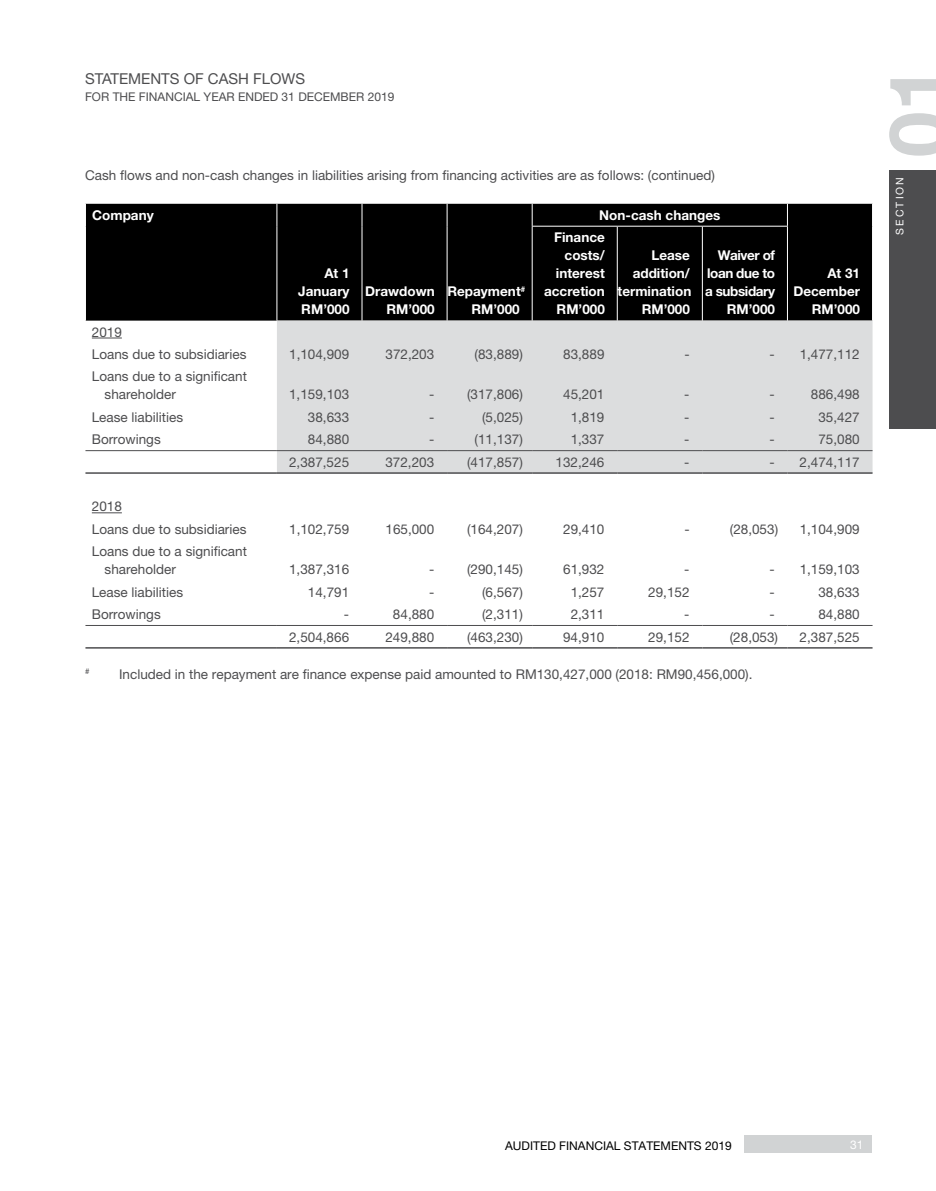
<style>
.page{position:relative;width:936px;height:1191px;background:#fff}
.page>*{position:absolute;margin:0;border:0;box-sizing:border-box;transform-origin:0 0}
.t1{font:700 82.5px "Helvetica Neue LT Std";color:#d1d3d4}
.t2{font:15px "Helvetica Neue LT Std";color:#4d4d4f}
.t3{font:13.5px/22.4px "Helvetica Neue LT Std";color:#4d4d4f}
.t4{font:700 13.5px/18px "Helvetica Neue LT Std";color:#fff;text-align:right}
.t5{font:700 13.5px/18px "Helvetica Neue LT Std";letter-spacing:-.03em;color:#fff;text-align:right}
.t6{font:12px "Helvetica Neue LT Std";color:#4d4d4f}
.t7{font:12px "Helvetica Neue LT Std";color:#000}
.t8{font:12px "Helvetica Neue LT Std";color:#fff}
.t9{font:10.5px "Helvetica Neue LT Std";letter-spacing:.2em;color:#fff}
.t10{font:7.8px "Helvetica Neue LT Std";color:#4d4d4f}
</style>
<div class="page">
<div style="left:744px;top:1135px;width:128px;height:17px;background:#d1d3d4"></div>
<div style="left:889px;top:170px;width:46px;height:258px;background:#4d4d4f"></div>
<div style="left:86px;top:204px;width:786px;height:117px;background:#000"></div>
<div style="left:277px;top:321px;width:595px;height:151px;background:#dcddde"></div>
<svg style="left:787px;top:204px;width:1px;height:22px"></svg>
<svg style="left:276px;top:204px;width:1px;height:22px"></svg>
<hr style="left:276px;top:226px;width:1px;height:95px;background:#fff">
<svg style="left:361px;top:204px;width:1px;height:22px"></svg>
<hr style="left:361px;top:226px;width:1px;height:95px;background:#fff">
<svg style="left:446px;top:204px;width:1px;height:22px"></svg>
<svg style="left:531px;top:204px;width:1px;height:22px"></svg>
<hr style="left:446px;top:226px;width:1px;height:95px;background:#fff">
<hr style="left:531px;top:226px;width:1px;height:95px;background:#fff">
<hr style="left:617px;top:226px;width:1px;height:95px;background:#fff">
<hr style="left:702px;top:226px;width:1px;height:95px;background:#fff">
<hr style="left:787px;top:226px;width:1px;height:95px;background:#fff">
<hr style="left:531px;top:226px;width:86px;height:1px;background:#fff">
<hr style="left:617px;top:226px;width:85px;height:1px;background:#fff">
<hr style="left:702px;top:226px;width:85px;height:1px;background:#fff">
<hr style="left:85px;top:450px;width:192px;height:1px;background:#4d4d4f">
<hr style="left:277px;top:450px;width:85px;height:1px;background:#4d4d4f">
<hr style="left:362px;top:450px;width:85px;height:1px;background:#4d4d4f">
<hr style="left:447px;top:450px;width:85px;height:1px;background:#4d4d4f">
<hr style="left:532px;top:450px;width:85px;height:1px;background:#4d4d4f">
<hr style="left:617px;top:450px;width:85px;height:1px;background:#4d4d4f">
<hr style="left:702px;top:450px;width:85px;height:1px;background:#4d4d4f">
<hr style="left:787px;top:450px;width:85px;height:1px;background:#4d4d4f">
<hr style="left:85px;top:472px;width:192px;height:2px;background:#4d4d4f">
<hr style="left:277px;top:472px;width:85px;height:2px;background:#4d4d4f">
<hr style="left:362px;top:472px;width:85px;height:2px;background:#4d4d4f">
<hr style="left:447px;top:472px;width:85px;height:2px;background:#4d4d4f">
<hr style="left:532px;top:472px;width:85px;height:2px;background:#4d4d4f">
<hr style="left:617px;top:472px;width:85px;height:2px;background:#4d4d4f">
<hr style="left:702px;top:472px;width:85px;height:2px;background:#4d4d4f">
<hr style="left:787px;top:472px;width:85px;height:2px;background:#4d4d4f">
<hr style="left:85px;top:625px;width:192px;height:1px;background:#4d4d4f">
<hr style="left:277px;top:625px;width:85px;height:1px;background:#4d4d4f">
<hr style="left:362px;top:625px;width:85px;height:1px;background:#4d4d4f">
<hr style="left:447px;top:625px;width:85px;height:1px;background:#4d4d4f">
<hr style="left:532px;top:625px;width:85px;height:1px;background:#4d4d4f">
<hr style="left:617px;top:625px;width:85px;height:1px;background:#4d4d4f">
<hr style="left:702px;top:625px;width:85px;height:1px;background:#4d4d4f">
<hr style="left:787px;top:625px;width:85px;height:1px;background:#4d4d4f">
<hr style="left:85px;top:647px;width:192px;height:1px;background:#4d4d4f">
<hr style="left:277px;top:647px;width:85px;height:1px;background:#4d4d4f">
<hr style="left:362px;top:647px;width:85px;height:1px;background:#4d4d4f">
<hr style="left:447px;top:647px;width:85px;height:1px;background:#4d4d4f">
<hr style="left:532px;top:647px;width:85px;height:1px;background:#4d4d4f">
<hr style="left:617px;top:647px;width:85px;height:1px;background:#4d4d4f">
<hr style="left:702px;top:647px;width:85px;height:1px;background:#4d4d4f">
<hr style="left:787px;top:647px;width:85px;height:1px;background:#4d4d4f">
<hr style="left:92px;top:338px;width:30px;height:1px;background:#4d4d4f">
<hr style="left:92px;top:512px;width:30px;height:1px;background:#4d4d4f">
<p class="t2" style="left:85px;top:70px;width:222px">STATEMENTS OF CASH FLOWS</p>
<p class="t6" style="left:85px;top:89px;width:311px">FOR THE FINANCIAL YEAR ENDED 31 DECEMBER 2019</p>
<p class="t3" style="left:85px;top:164px;width:631px">Cash flows and non-cash changes in liabilities arising from financing activities are as follows: (continued)</p>
<p class="t4" style="left:92px;top:206px;width:63px">Company</p>
<p class="t4" style="left:554px;top:203px;width:168px;line-height:22.4px;text-align:left;text-indent:45px">Non-cash changes<br>Finance</p>
<p class="t4" style="left:544px;top:246px;width:62px">costs/ interest accretion<br>RM’000</p>
<p class="t4" style="left:617px;top:246px;width:75px">Lease addition/ termination<br>RM’000</p>
<p class="t5" style="left:705px;top:246px;width:71px">Waiver of loan due to a subsidary<br>RM’000</p>
<p class="t4" style="left:298px;top:264px;width:53px;text-align:justify;text-indent:26px">At 1<br>January RM’000</p>
<p class="t4" style="left:365px;top:282px;width:71px">Drawdown<br>RM’000</p>
<p class="t4" style="left:471px;top:282px;width:55px;text-align:left;text-indent:-24px">Repayment<sup>#<br></sup>RM’000</p>
<p class="t4" style="left:793px;top:264px;width:68px">At 31<br>December<br>RM’000</p>
<p class="t3" style="left:92px;top:320px;width:156px">2019<br>Loans due to subsidiaries</p>
<p class="t3" style="left:105px;top:367px;width:144px;line-height:18px;text-indent:-13px">Loans due to a significant shareholder</p>
<p class="t3" style="left:289px;top:343px;width:62px">1,104,909</p>
<p class="t3" style="left:385px;top:343px;width:50px">372,203</p>
<p class="t3" style="left:474px;top:343px;width:50px">(83,889)</p>
<p class="t3" style="left:563px;top:343px;width:43px">83,889</p>
<p class="t3" style="left:684px;top:343px;width:7px">-</p>
<p class="t3" style="left:769px;top:343px;width:92px">- 1,477,112</p>
<p class="t3" style="left:289px;top:383px;width:62px">1,159,103</p>
<p class="t3" style="left:429px;top:383px;width:7px">-</p>
<p class="t3" style="left:467px;top:383px;width:57px">(317,806)</p>
<p class="t3" style="left:563px;top:383px;width:43px">45,201</p>
<p class="t3" style="left:684px;top:383px;width:7px">-</p>
<p class="t3" style="left:769px;top:383px;width:7px">-</p>
<p class="t3" style="left:810px;top:383px;width:50px">886,498</p>
<p class="t3" style="left:92px;top:406px;width:93px">Lease liabilities</p>
<p class="t3" style="left:308px;top:406px;width:43px">38,633</p>
<p class="t3" style="left:429px;top:406px;width:7px">-</p>
<p class="t3" style="left:482px;top:406px;width:42px">(5,025)</p>
<p class="t3" style="left:570px;top:406px;width:35px">1,819</p>
<p class="t3" style="left:684px;top:406px;width:7px">-</p>
<p class="t3" style="left:769px;top:406px;width:7px">-</p>
<p class="t3" style="left:818px;top:406px;width:43px">35,427</p>
<p class="t3" style="left:92px;top:428px;width:70px">Borrowings</p>
<p class="t3" style="left:308px;top:428px;width:43px">84,880</p>
<p class="t3" style="left:429px;top:428px;width:7px">-</p>
<p class="t3" style="left:474px;top:428px;width:50px">(11,137)</p>
<p class="t3" style="left:570px;top:428px;width:35px">1,337</p>
<p class="t3" style="left:684px;top:428px;width:7px">-</p>
<p class="t3" style="left:769px;top:428px;width:7px">-</p>
<p class="t3" style="left:818px;top:428px;width:43px">75,080</p>
<p class="t3" style="left:289px;top:450px;width:62px">2,387,525</p>
<p class="t3" style="left:385px;top:450px;width:50px">372,203</p>
<p class="t3" style="left:467px;top:450px;width:57px">(417,857)</p>
<p class="t3" style="left:555px;top:450px;width:50px">132,246</p>
<p class="t3" style="left:684px;top:450px;width:7px">-</p>
<p class="t3" style="left:769px;top:450px;width:92px">- 2,474,117</p>
<p class="t3" style="left:92px;top:495px;width:156px">2018<br>Loans due to subsidiaries</p>
<p class="t3" style="left:289px;top:518px;width:62px">1,102,759</p>
<p class="t3" style="left:385px;top:518px;width:50px">165,000</p>
<p class="t3" style="left:467px;top:518px;width:57px">(164,207)</p>
<p class="t3" style="left:563px;top:518px;width:43px">29,410</p>
<p class="t3" style="left:684px;top:518px;width:7px">-</p>
<p class="t3" style="left:729px;top:518px;width:50px">(28,053)</p>
<p class="t3" style="left:799px;top:518px;width:62px">1,104,909</p>
<p class="t3" style="left:105px;top:542px;width:144px;line-height:18px;text-indent:-13px">Loans due to a significant shareholder</p>
<p class="t3" style="left:289px;top:558px;width:62px">1,387,316</p>
<p class="t3" style="left:429px;top:558px;width:7px">-</p>
<p class="t3" style="left:467px;top:558px;width:57px">(290,145)</p>
<p class="t3" style="left:563px;top:558px;width:43px">61,932</p>
<p class="t3" style="left:684px;top:558px;width:7px">-</p>
<p class="t3" style="left:769px;top:558px;width:92px">- 1,159,103</p>
<p class="t3" style="left:92px;top:580px;width:93px">Lease liabilities</p>
<p class="t3" style="left:308px;top:580px;width:43px">14,791</p>
<p class="t3" style="left:429px;top:580px;width:7px">-</p>
<p class="t3" style="left:482px;top:580px;width:42px">(6,567)</p>
<p class="t3" style="left:570px;top:580px;width:35px">1,257</p>
<p class="t3" style="left:648px;top:580px;width:43px">29,152</p>
<p class="t3" style="left:769px;top:580px;width:7px">-</p>
<p class="t3" style="left:818px;top:580px;width:43px">38,633</p>
<p class="t3" style="left:92px;top:603px;width:70px">Borrowings</p>
<p class="t3" style="left:344px;top:603px;width:7px">-</p>
<p class="t3" style="left:393px;top:603px;width:43px">84,880</p>
<p class="t3" style="left:482px;top:603px;width:42px">(2,311)</p>
<p class="t3" style="left:570px;top:603px;width:35px">2,311</p>
<p class="t3" style="left:684px;top:603px;width:7px">-</p>
<p class="t3" style="left:769px;top:603px;width:7px">-</p>
<p class="t3" style="left:818px;top:603px;width:43px">84,880</p>
<p class="t3" style="left:289px;top:625px;width:62px">2,504,866</p>
<p class="t3" style="left:385px;top:625px;width:50px">249,880</p>
<p class="t3" style="left:467px;top:625px;width:57px">(463,230)</p>
<p class="t3" style="left:563px;top:625px;width:43px">94,910</p>
<p class="t3" style="left:648px;top:625px;width:43px">29,152</p>
<p class="t3" style="left:729px;top:625px;width:50px">(28,053)</p>
<p class="t3" style="left:799px;top:625px;width:62px">2,387,525</p>
<p class="t10" style="left:85px;top:666px;width:6px">#</p>
<p class="t3" style="left:119px;top:662px;width:635px">Included in the repayment are finance expense paid amounted to RM130,427,000 (2018: RM90,456,000).</p>
<h1 class="t1" style="left:867px;top:157px;width:93px;rotate:-90deg">01</h1>
<p class="t9" style="left:893px;top:235px;width:59px;rotate:-90deg">SECTION</p>
<p class="t7" style="left:505px;top:1139px;width:228px">AUDITED FINANCIAL STATEMENTS 2019</p>
<p class="t8" style="left:850px;top:1137px;width:15px">31</p>
</div>
